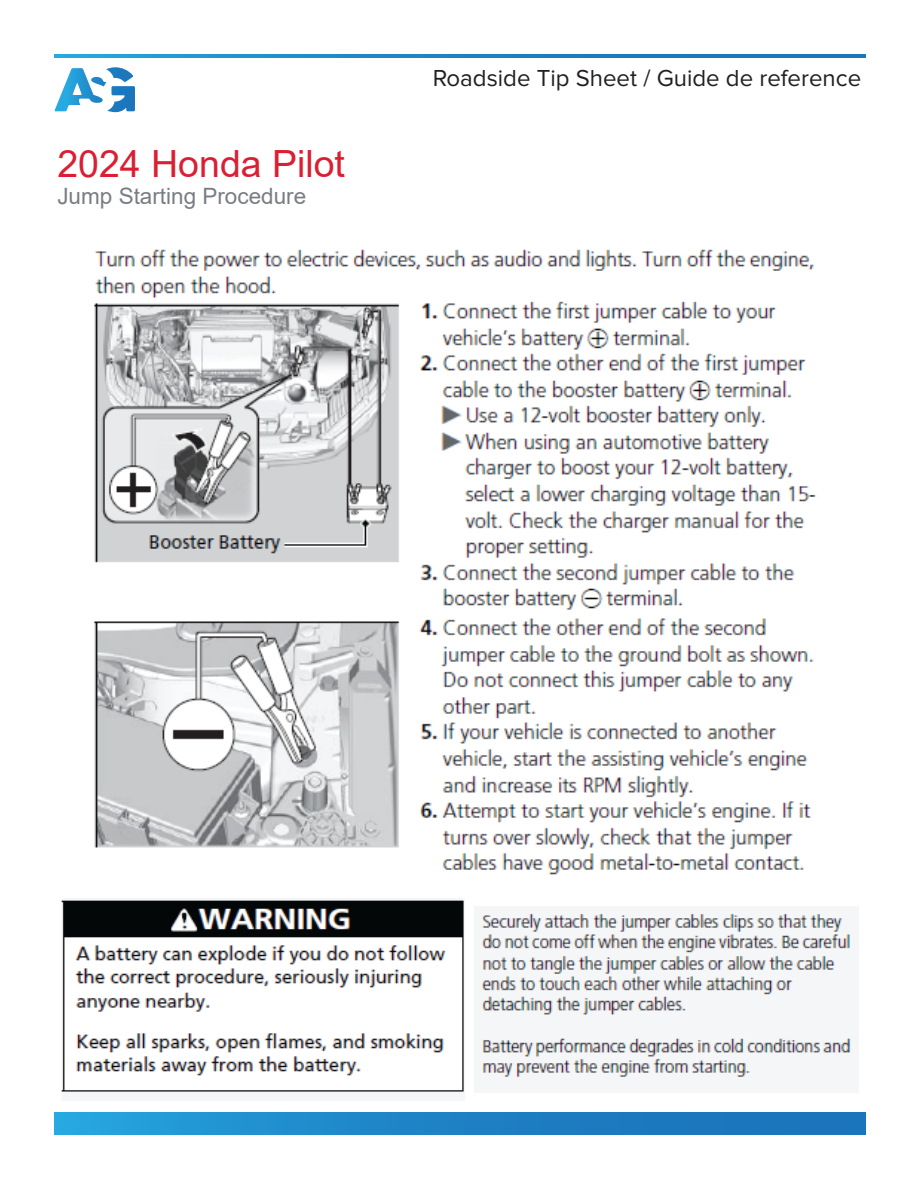
<style>
.page{position:relative;width:918px;height:1188px;background:#fff}
.page>*{position:absolute;margin:0;border:0;box-sizing:border-box;transform-origin:0 0}
.t1{font:37.5px "Arial";color:#da1f33}
.t2{font:24px "Proxima Nova";color:#231f20}
.t3{font:22.5px "Arial";color:#797d83}
</style>
<div class="page">
<div style="left:54px;top:1112px;width:811px;height:23px;background:linear-gradient(to right,#24a0da,#1a6cb5)"></div>
<svg style="left:55px;top:67px;width:80px;height:45px"></svg>
<svg style="left:54px;top:54px;width:811px;height:4px;background:#1e85c7"></svg>
<img style="left:94px;top:249px;width:723px;height:626px">
<img style="left:61px;top:900px;width:403px;height:192px">
<img style="left:481px;top:913px;width:371px;height:164px">
<h1 class="t1" style="left:57px;top:138px;width:289px">2024 Honda Pilot</h1>
<p class="t3" style="left:57px;top:180px;width:250px">Jump Starting Procedure</p>
<p class="t2" style="left:433px;top:64px;width:430px">Roadside Tip Sheet / Guide de reference</p>
</div>
